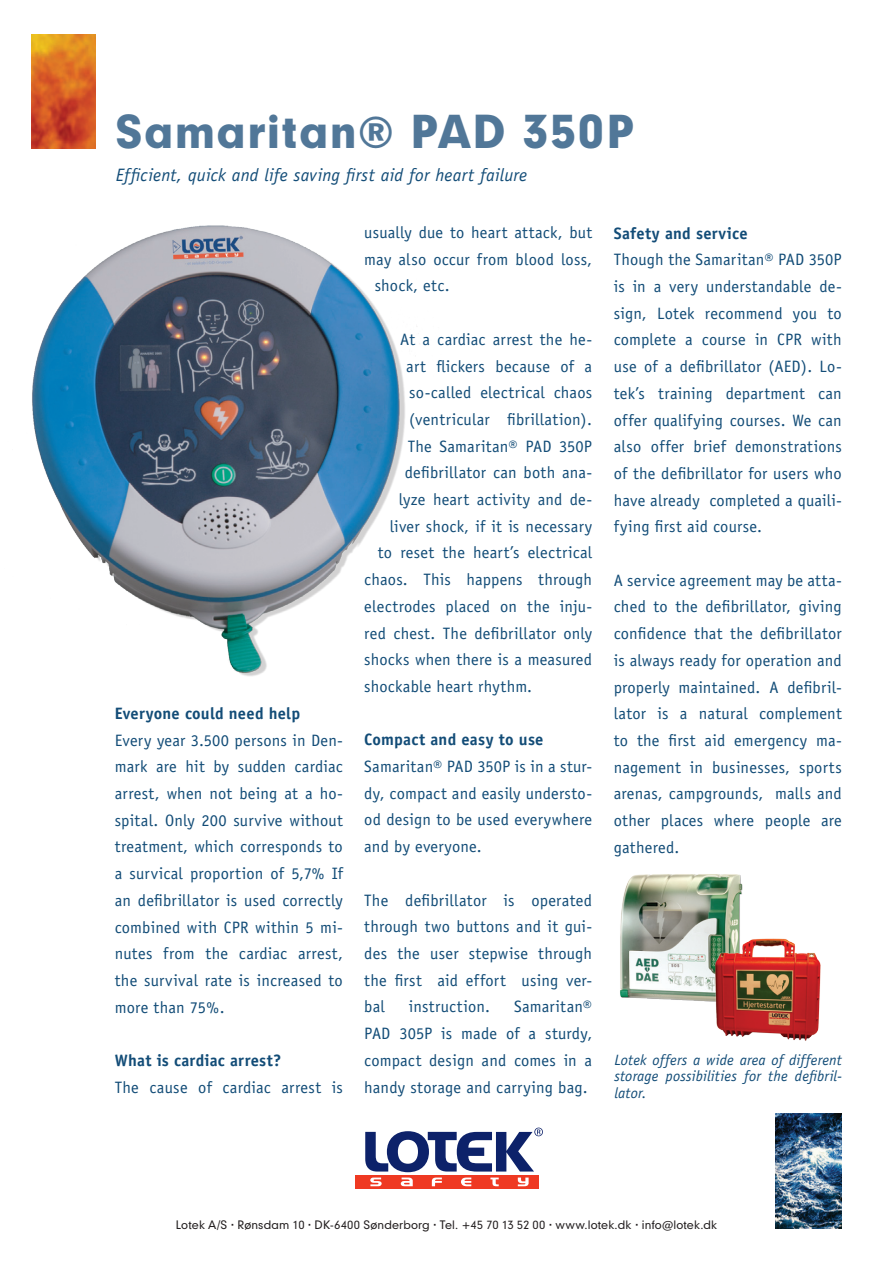
<style>
.page{position:relative;width:893px;height:1263px;background:#fff}
.page>*{position:absolute;margin:0;border:0;box-sizing:border-box;transform-origin:0 0}
.t1{font:43.5px "Geometric 706 BT Black B";letter-spacing:.015em;color:#517798}
.t2{font:italic 18px "Officina Sans";letter-spacing:.015em;color:#124c77}
.t3{font:16.5px/26.7px "Officina Sans";letter-spacing:.01em;color:#124c77;text-align:justify}
.t4{font:700 16.5px "Officina Sans";letter-spacing:.01em;color:#124c77}
.t5{font:italic 15px/16.5px "Officina Sans";letter-spacing:.01em;color:#124c77;text-align:justify}
.t6{font:11.25px "Geometric 706 BT Medium B";letter-spacing:.01em;color:#231f20}
</style>
<div class="page">
<img style="left:775px;top:1114px;width:67px;height:115px">
<img style="left:32px;top:34px;width:64px;height:115px">
<img style="left:620px;top:874px;width:123px;height:128px">
<img style="left:714px;top:937px;width:107px;height:104px">
<img style="left:32px;top:225px;width:373px;height:451px">
<svg style="left:355px;top:1175px;width:183px;height:13px"></svg>
<svg style="left:365px;top:1127px;width:178px;height:59px"></svg>
<h1 class="t1" style="left:115px;top:102px;width:521px">Samaritan® PAD 350P</h1>
<p class="t2" style="left:116px;top:164px;width:412px">Efficient, quick and life saving first aid for heart failure</p>
<p class="t4" style="left:115px;top:703px;width:187px">Everyone could need help</p>
<p class="t3" style="left:115px;top:727px;width:230px">Every year 3.500 persons in Den&shy;mark are hit by sudden cardiac arrest, when not being at a ho&shy;spital. Only 200 survive without treatment, which corresponds to a survical proportion of 5,7% If an defibrillator is used correctly combined with CPR within 5 mi&shy;nutes from the cardiac arrest, the survival rate is increased to more than 75%.</p>
<p class="t4" style="left:115px;top:1050px;width:168px">What is cardiac arrest?</p>
<p class="t3" style="left:115px;top:1074px;width:230px">The cause of cardiac arrest is</p>
<p class="t3" style="left:364px;top:219px;width:229px">usually due to heart attack, but</p>
<p class="t3" style="left:364px;top:246px;width:229px">may also occur from blood loss,</p>
<p class="t3" style="left:375px;top:272px;width:76px">shock, etc.</p>
<p class="t3" style="left:400px;top:326px;width:194px">At a cardiac arrest the he-</p>
<p class="t3" style="left:406px;top:353px;width:187px">art flickers because of a</p>
<p class="t3" style="left:409px;top:379px;width:184px">so-called electrical chaos</p>
<p class="t3" style="left:409px;top:406px;width:184px">(ventricular fibrillation).</p>
<p class="t3" style="left:408px;top:433px;width:186px">The Samaritan® PAD 350P</p>
<p class="t3" style="left:405px;top:459px;width:189px">defibrillator can both ana-</p>
<p class="t3" style="left:399px;top:486px;width:195px">lyze heart activity and de-</p>
<p class="t3" style="left:390px;top:513px;width:204px">liver shock, if it is necessary</p>
<p class="t3" style="left:378px;top:539px;width:216px">to reset the heart’s electrical</p>
<p class="t3" style="left:364px;top:566px;width:229px">chaos. This happens through</p>
<p class="t3" style="left:364px;top:593px;width:229px">electrodes placed on the inju-</p>
<p class="t3" style="left:364px;top:620px;width:229px">red chest. The defibrillator only</p>
<p class="t3" style="left:364px;top:646px;width:229px">shocks when there is a measured</p>
<p class="t3" style="left:364px;top:673px;width:169px">shockable heart rhythm.</p>
<p class="t4" style="left:364px;top:729px;width:181px">Compact and easy to use</p>
<p class="t3" style="left:364px;top:753px;width:229px">Samaritan® PAD 350P is in a stur&shy;dy, compact and easily understo&shy;od design to be used everywhere and by everyone.</p>
<p class="t3" style="left:364px;top:887px;width:229px">The defibrillator is operated through two buttons and it gui&shy;des the user stepwise through the first aid effort using ver&shy;bal</p>
<p class="t3" style="left:364px;top:993px;width:229px;text-indent:150px">Samaritan® PAD 305P is made of a sturdy, compact design and comes in a handy storage and carrying bag.</p>
<p class="t3" style="left:409px;top:993px;width:83px">instruction.</p>
<p class="t4" style="left:614px;top:223px;width:135px">Safety and service</p>
<p class="t3" style="left:614px;top:246px;width:230px">Though the Samaritan® PAD 350P is in a very understandable de&shy;sign, Lotek recommend you to complete a course in CPR with use of a defibrillator (AED). Lo&shy;tek’s training department can offer qualifying courses. We can also offer brief demonstrations of the defibrillator for users who have already completed a quaili&shy;fying first aid course.</p>
<p class="t3" style="left:614px;top:567px;width:230px">A service agreement may be atta&shy;ched to the defibrillator, giving confidence that the defibrillator is always ready for operation and properly maintained. A defibril&shy;lator is a natural complement to the first aid emergency ma&shy;nagement in businesses, sports arenas, campgrounds, malls and other places where people are gathered.</p>
<p class="t5" style="left:614px;top:1051px;width:229px">Lotek offers a wide area of different storage possibilities for the defibril&shy;lator.</p>
<p class="t6" style="left:176px;top:1217px;width:543px">Lotek A/S Rønsdam 10 DK-6400 Sønderborg Tel. +45 70 13 52 00 www.lotek.dk info@lotek.dk</p>
</div>
